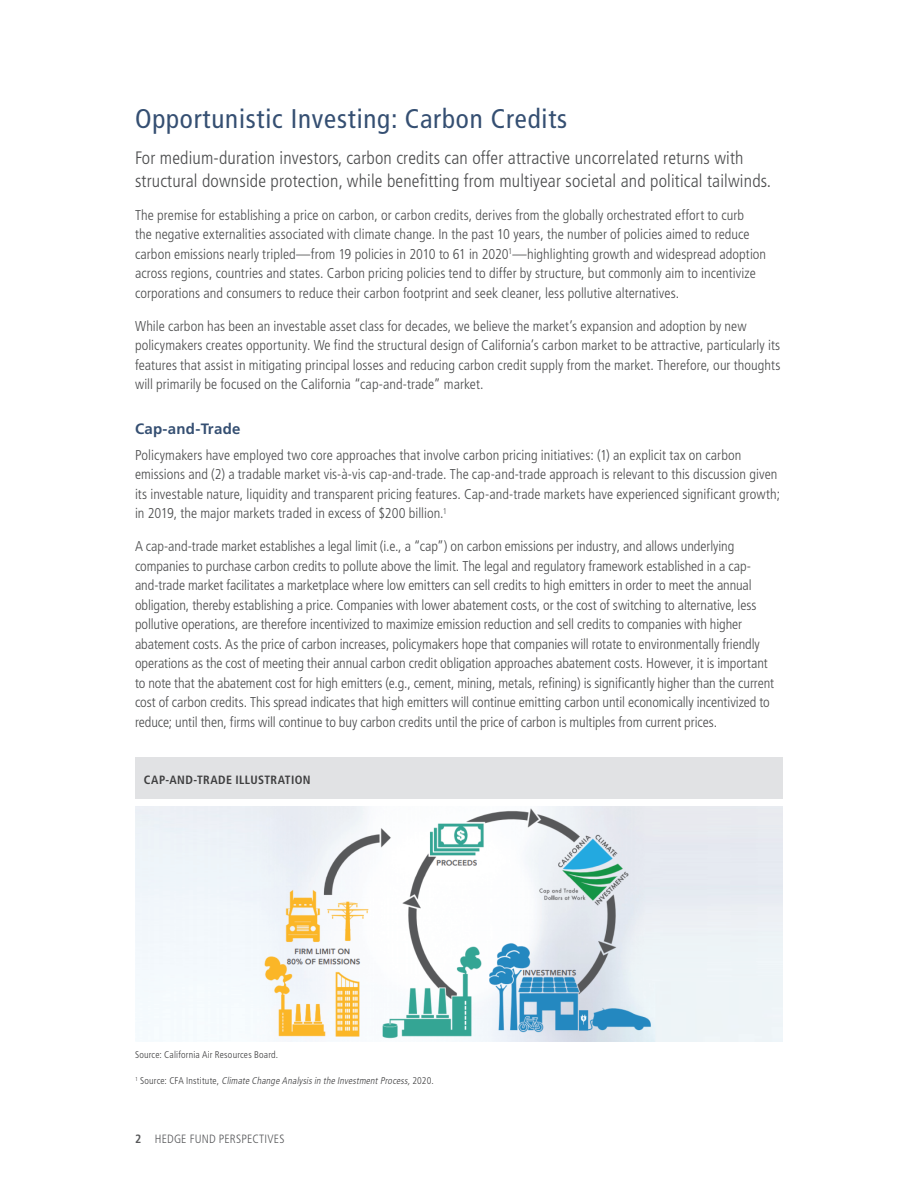
<style>
.page{position:relative;width:918px;height:1188px;background:#fff}
.page>*{position:absolute;margin:0;border:0;box-sizing:border-box;transform-origin:0 0}
.Content_Head{font:condensed 27px "Frutiger LT Std";letter-spacing:.03em;color:#354f72}
.Intro_Paragraph{font:300 condensed 18px/22.5px "Frutiger LT Std";letter-spacing:.01em;color:#4b4c4d}
.Paragraph_Head{font:700 15px "Frutiger LT Std";letter-spacing:.02em;color:#354f72}
.Body_Copy{font:300 condensed 14.25px/19.5px "Frutiger LT Std";color:#4b4c4d}
.Chart_Headline{font:700 condensed 12px "Frutiger LT Std";letter-spacing:.03em;color:#3e3e3f}
.t1{font:300 condensed 12px "Frutiger LT Std";letter-spacing:.015em;color:#57585a}
.footnote{font:italic 300 condensed 9.75px "Frutiger LT Std";color:#3e3e3f}
.Source{font:300 condensed 9.75px "Frutiger LT Std";letter-spacing:.02em;color:#3e3e3f}
.s1{font-style:normal}
.s2{font-weight:700}
</style>
<div class="page">
<div style="left:135px;top:757px;width:648px;height:42px;background:#e1e2e4"></div>
<img style="left:135px;top:806px;width:648px;height:236px">
<p class="Content_Head" style="left:135px;top:103px;width:434px">Opportunistic Investing: Carbon Credits</p>
<p class="Intro_Paragraph" style="left:135px;top:147px;width:638px">For medium-duration investors, carbon credits can offer attractive uncorrelated returns with structural downside protection, while benefitting from multiyear societal and political tailwinds.</p>
<p class="Body_Copy" style="left:135px;top:205px;width:633px">The premise for establishing a price on carbon, or carbon credits, derives from the globally orchestrated effort to curb<br>the negative externalities associated with climate change. In the past 10 years, the number of policies aimed to reduce carbon emissions nearly tripled—from 19 policies in 2010 to 61 in 2020<sup>1</sup>—highlighting growth and widespread adoption across regions, countries and states. Carbon pricing policies tend to differ by structure, but commonly aim to incentivize corporations and consumers to reduce their carbon footprint and seek cleaner, less pollutive alternatives.</p>
<p class="Body_Copy" style="left:135px;top:316px;width:647px">While carbon has been an investable asset class for decades, we believe the market’s expansion and adoption by new policymakers creates opportunity. We find the structural design of California’s carbon market to be attractive, particularly its features that assist in mitigating principal losses and reducing carbon credit supply from the market. Therefore, our thoughts will primarily be focused on the California “cap-and-trade” market.</p>
<p class="Paragraph_Head" style="left:135px;top:420px;width:107px">Cap-and-Trade</p>
<p class="Body_Copy" style="left:135px;top:445px;width:647px">Policymakers have employed two core approaches that involve carbon pricing initiatives: (1) an explicit tax on carbon emissions and (2) a tradable market vis-à-vis cap-and-trade. The cap-and-trade approach is relevant to this discussion given its investable nature, liquidity and transparent pricing features. Cap-and-trade markets have experienced significant growth; in 2019, the major markets traded in excess of $200 billion.<sup>1</sup></p>
<p class="Body_Copy" style="left:135px;top:537px;width:641px">A cap-and-trade market establishes a legal limit (i.e., a “cap”) on carbon emissions per industry, and allows underlying companies to purchase carbon credits to pollute above the limit. The legal and regulatory framework established in a cap&shy;and-trade market facilitates a marketplace where low emitters can sell credits to high emitters in order to meet the annual obligation, thereby establishing a price. Companies with lower abatement costs, or the cost of switching to alternative, less pollutive operations, are therefore incentivized to maximize emission reduction and sell credits to companies with higher abatement costs. As the price of carbon increases, policymakers hope that companies will rotate to environmentally friendly operations as the cost of meeting their annual carbon credit obligation approaches abatement costs. However, it is important to note that the abatement cost for high emitters (e.g., cement, mining, metals, refining) is significantly higher than the current cost of carbon credits. This spread indicates that high emitters will continue emitting carbon until economically incentivized to reduce; until then, firms will continue to buy carbon credits until the price of carbon is multiples from current prices.</p>
<p class="Chart_Headline" style="left:144px;top:773px;width:168px">CAP-AND-TRADE ILLUSTRATION</p>
<p class="Source" style="left:135px;top:1049px;width:145px">Source: California Air Resources Board.</p>
<p class="footnote" style="left:135px;top:1075px;width:300px"><sup>1</sup> <span class="s1">S o u r c e : C FA I n s t i t u t e ,</span> Climate Change Analysisin the InvestmentProcess,<span class="s1">2 0 2 0 .</span></p>
<p class="t1" style="left:135px;top:1132px;width:151px"><span class="s2">2</span> HEDGE FUND PERSPECTIVES</p>
</div>
